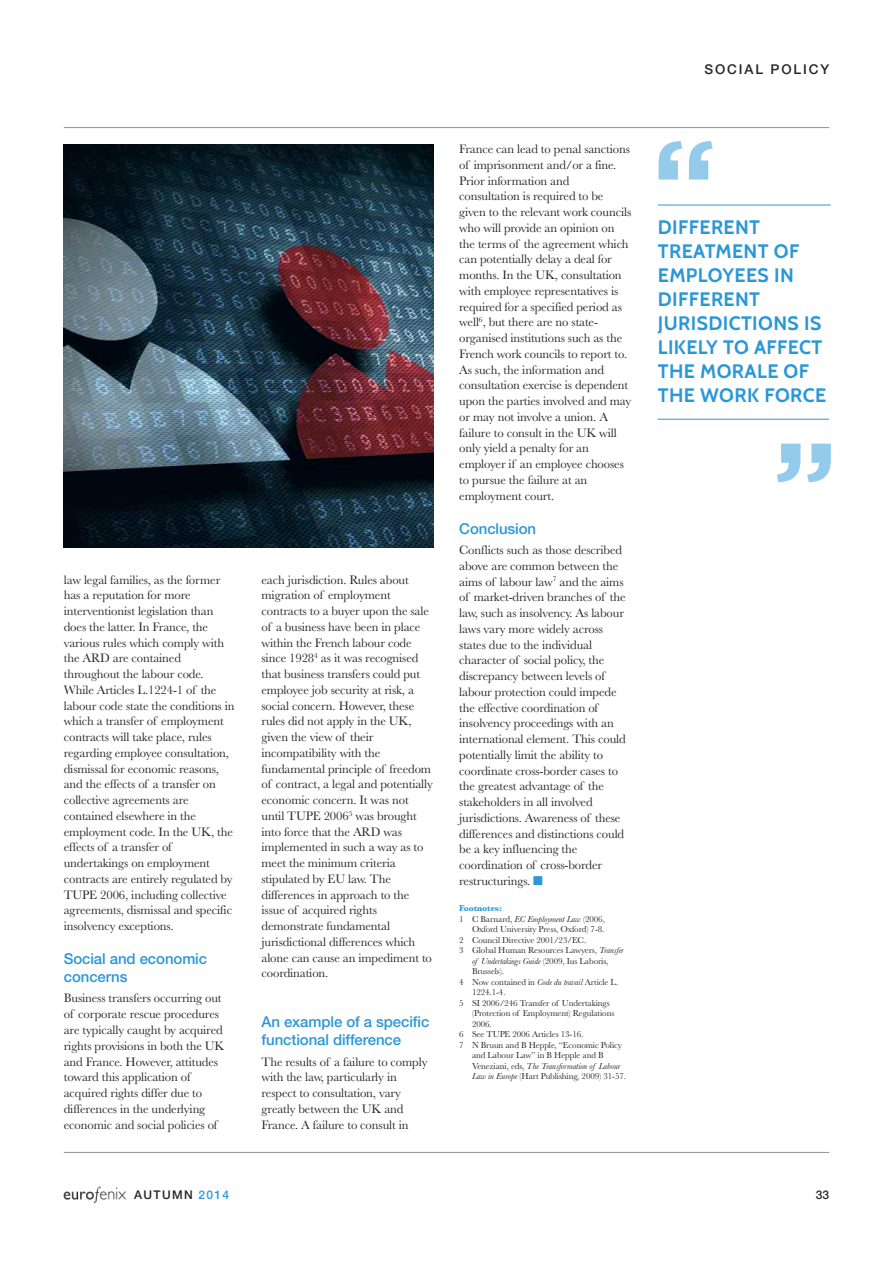
<style>
.page{position:relative;width:893px;height:1263px;background:#fff}
.page>*{position:absolute;margin:0;border:0;box-sizing:border-box;transform-origin:0 0}
.t1{font:700 119.55px "Gotham";color:#94cbeb}
.t2{font:700 19.5px/24px "Cabin";letter-spacing:.02em;color:#2a97d7}
.t3{font:500 15px/18px "Helvetica Neue";letter-spacing:-.005em;color:#2a97d7}
.t4{font:500 13.5px "Helvetica Neue";letter-spacing:.14em;color:#272627}
.t5{font:12.75px/15.8px "Baskerville";letter-spacing:-.01em;color:#272627}
.t6{font:500 12px "Helvetica Neue";letter-spacing:.11em;color:#272627}
.t7{font:9px "Baskerville";letter-spacing:-.01em;color:#272627}
.t8{font:italic 9px "Baskerville";letter-spacing:-.01em;color:#272627}
.t9{font:700 9px "Baskerville";letter-spacing:-.01em;color:#2a97d7}
.s1{color:#2a97d7}
.s2{font-style:italic}
.s3{font-style:normal}
</style>
<div class="page">
<hr style="left:64px;top:1152px;width:765px;height:1px;background:#939393">
<hr style="left:64px;top:127px;width:765px;height:1px;background:#939393">
<img style="left:63px;top:1186px;width:63px;height:18px">
<hr style="left:658px;top:205px;width:173px;height:1px;background:#2a97d7">
<hr style="left:658px;top:419px;width:171px;height:1px;background:#2a97d7">
<img style="left:64px;top:145px;width:370px;height:403px">
<p class="t4" style="left:704px;top:64px;width:126px">SOCIAL POLICY</p>
<p class="t5" style="left:64px;top:571px;width:172px">law legal families, as the former has a reputation for more interventionist legislation than does the latter. In France, the various rules which comply with the ARD are contained throughout the labour code.<br>While Articles L.1224-1 of the labour code state the conditions in which a transfer of employment contracts will take place, rules regarding employee consultation, dismissal for economic reasons, and the effects of a transfer on collective agreements are contained elsewhere in the employment code. In the UK, the effects of a transfer of undertakings on employment contracts are entirely regulated by<br>TUPE 2006, including collective agreements, dismissal and specific insolvency exceptions.</p>
<p class="t3" style="left:64px;top:951px;width:145px">Social and economic concerns</p>
<p class="t5" style="left:64px;top:990px;width:162px">Business transfers occurring out of corporate rescue procedures are typically caught by acquired rights provisions in both the UK and France. However, attitudes toward this application of acquired rights differ due to differences in the underlying economic and social policies of</p>
<p class="t5" style="left:261px;top:571px;width:173px">each jurisdiction. Rules about migration of employment contracts to a buyer upon the sale of a business have been in place within the French labour code since 1928<sup>4</sup> as it was recognised that business transfers could put employee job security at risk, a social concern. However, these rules did not apply in the UK, given the view of their incompatibility with the fundamental principle of freedom of contract, a legal and potentially economic concern. It was not until TUPE 2006<sup>5</sup> was brought into force that the ARD was implemented in such a way as to meet the minimum criteria stipulated by EU law. The differences in approach to the issue of acquired rights demonstrate fundamental jurisdictional differences which alone can cause an impediment to coordination.</p>
<p class="t3" style="left:261px;top:1014px;width:169px">An example of a specific functional difference</p>
<p class="t5" style="left:261px;top:1053px;width:168px">The results of a failure to comply with the law, particularly in respect to consultation, vary greatly between the UK and<br>France. A failure to consult in</p>
<p class="t5" style="left:459px;top:141px;width:174px">France can lead to penal sanctions of imprisonment and/or a fine.<br>Prior information and consultation is required to be given to the relevant work councils who will provide an opinion on the terms of the agreement which can potentially delay a deal for months. In the UK, consultation with employee representatives is required for a specified period as well<sup>6</sup>, but there are no state&shy;organised institutions such as the<br>French work councils to report to.<br>As such, the information and consultation exercise is dependent upon the parties involved and may or may not involve a union. A failure to consult in the UK will only yield a penalty for an employer if an employee chooses to pursue the failure at an employment court.</p>
<p class="t3" style="left:459px;top:521px;width:78px">Conclusion</p>
<p class="t5" style="left:459px;top:542px;width:168px">Conflicts such as those described above are common between the aims of labour law<sup>7</sup> and the aims of market-driven branches of the law, such as insolvency. As labour laws vary more widely across states due to the individual character of social policy, the discrepancy between levels of labour protection could impede the effective coordination of insolvency proceedings with an international element. This could potentially limit the ability to coordinate cross-border cases to the greatest advantage of the stakeholders in all involved jurisdictions. Awareness of these differences and distinctions could be a key influencing the coordination of cross-border restructurings. <span class="s1">■</span></p>
<p class="t9" style="left:459px;top:903px;width:44px">Footnotes:</p>
<p class="t7" style="left:459px;top:913px;width:147px">1 C Barnard, <span class="s2">EC Employment Law</span> (2006,</p>
<p class="t7" style="left:472px;top:924px;width:134px">Oxford University Press, Oxford) 7-8.</p>
<p class="t7" style="left:459px;top:934px;width:128px">2 Council Directive 2001/23/EC.</p>
<p class="t7" style="left:459px;top:945px;width:166px">3 Global Human Resources Lawyers, <span class="s2">Transfer</span></p>
<p class="t8" style="left:472px;top:955px;width:138px">of Undertakings Guide <span class="s3">(2009, Ius Laboris,</span></p>
<p class="t7" style="left:472px;top:966px;width:34px">Brussels).</p>
<p class="t7" style="left:459px;top:976px;width:160px">4 Now contained in <span class="s2">Code du travail</span> Article L.</p>
<p class="t7" style="left:472px;top:987px;width:35px">1224.1-4.</p>
<p class="t7" style="left:459px;top:997px;width:152px">5 SI 2006/246 Transfer of Undertakings</p>
<p class="t7" style="left:472px;top:1008px;width:144px">(Protection of Employment) Regulations</p>
<p class="t7" style="left:472px;top:1018px;width:21px">2006.</p>
<p class="t7" style="left:459px;top:1029px;width:126px">6 See TUPE 2006 Articles 13-16.</p>
<p class="t7" style="left:459px;top:1039px;width:164px">7 N Bruun and B Hepple, “Economic Policy</p>
<p class="t7" style="left:472px;top:1050px;width:133px">and Labour Law” in B Hepple and B</p>
<p class="t8" style="left:472px;top:1060px;width:150px"><span class="s3">Veneziani, eds,</span> The Transformation of Labour</p>
<p class="t7" style="left:472px;top:1071px;width:156px"><span class="s2">Law in Europe</span> (Hart Publishing, 2009) 31-57.</p>
<h1 class="t1" style="left:652px;top:114px;width:66px">“</h1>
<h2 class="t2" style="left:658px;top:215px;width:170px">DIFFERENT<br>TREATMENT OF<br>EMPLOYEES IN<br>DIFFERENT<br>JURISDICTIONS IS<br>LIKELY TO AFFECT<br>THE MORALE OF<br>THE WORK FORCE</h2>
<h1 class="t1" style="left:773px;top:416px;width:66px">”</h1>
<p class="t6" style="left:134px;top:1191px;width:97px">AUTUMN <span class="s1">2014</span></p>
<p class="t6" style="left:816px;top:1191px;width:15px">33</p>
</div>
